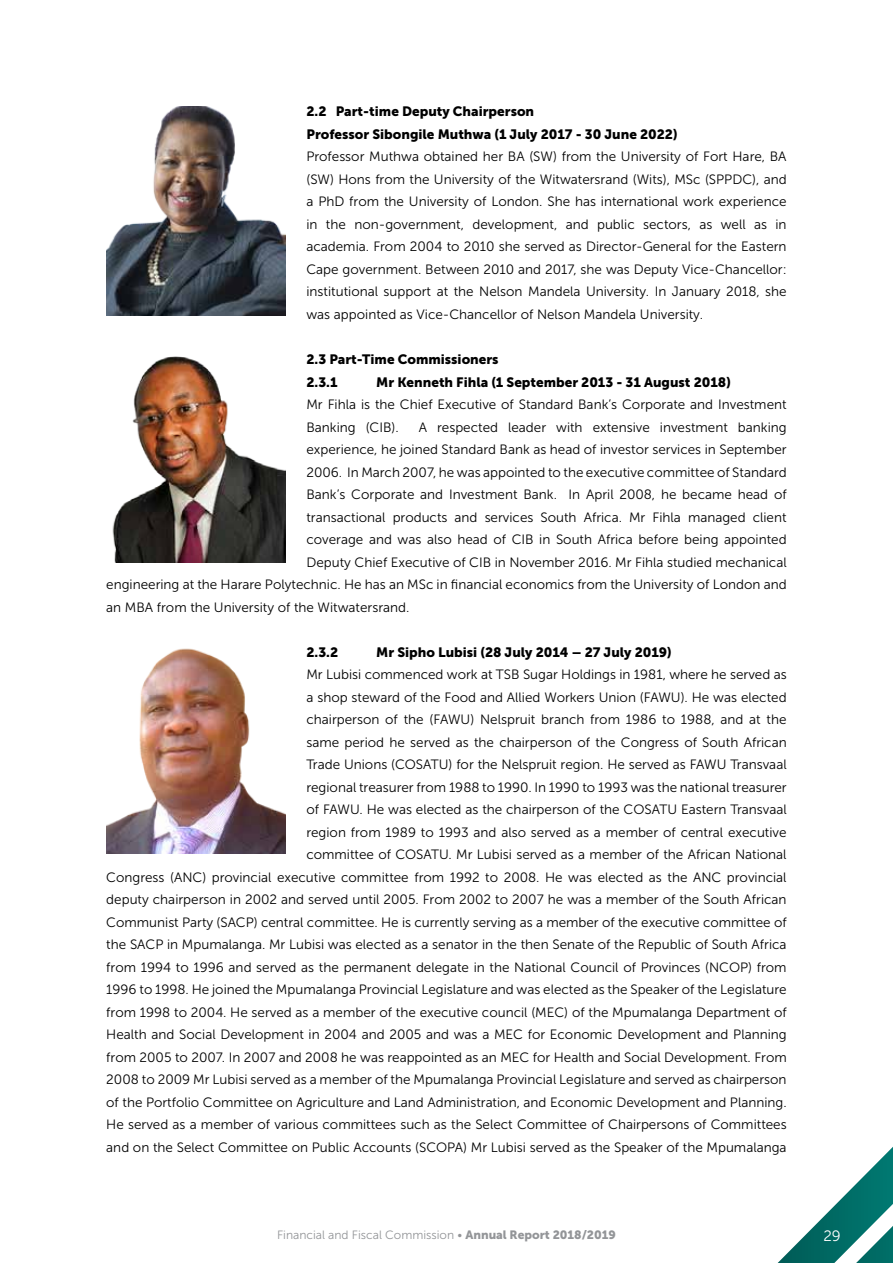
<style>
.page{position:relative;width:893px;height:1263px;background:#fff}
.page>*{position:absolute;margin:0;border:0;box-sizing:border-box;transform-origin:0 0}
.t1{font:15px "Museo Sans 300";color:#fff}
.t2{font:13.5px/22.5px "Museo Sans 300";color:#000;text-align:justify}
.t3{font:13.5px/22.5px "Museo Sans 900";color:#000}
.t4{font:12px "Museo Sans 300";color:#939598}
.s1{font-family:"Museo Sans 900"}
</style>
<div class="page">
<svg style="left:777px;top:1147px;width:116px;height:116px"></svg>
<img style="left:106px;top:106px;width:179px;height:209px">
<img style="left:112px;top:357px;width:173px;height:206px">
<img style="left:106px;top:648px;width:179px;height:205px">
<p class="t3" style="left:306px;top:100px;width:373px">2.2 Part-time Deputy Chairperson<br>Professor Sibongile Muthwa (1 July 2017 - 30 June 2022)</p>
<p class="t2" style="left:306px;top:146px;width:482px">Professor Muthwa obtained her BA (SW) from the University of Fort Hare, BA (SW) Hons from the University of the Witwatersrand (Wits), MSc (SPPDC), and a PhD from the University of London. She has international work experience in the non-government, development, and public sectors, as well as in academia. From 2004 to 2010 she served as Director-General for the Eastern Cape government. Between 2010 and 2017, she was Deputy Vice-Chancellor: institutional support at the Nelson Mandela University. In January 2018, she was appointed as Vice-Chancellor of Nelson Mandela University.</p>
<p class="t3" style="left:306px;top:348px;width:194px">2.3 Part-Time Commissioners<br>2.3.1</p>
<p class="t3" style="left:376px;top:370px;width:356px">Mr Kenneth Fihla (1 September 2013 - 31 August 2018)</p>
<p class="t2" style="left:306px;top:393px;width:482px">Mr Fihla is the Chief Executive of Standard Bank’s Corporate and Investment<br>Banking (CIB).</p>
<p class="t2" style="left:419px;top:416px;width:369px">A respected leader with extensive investment banking</p>
<p class="t2" style="left:306px;top:438px;width:482px">experience, he joined Standard Bank as head of investor services in September</p>
<p class="t2" style="left:306px;top:461px;width:482px">2006. In March 2007, he was appointed to the executive committee of Standard</p>
<p class="t2" style="left:306px;top:483px;width:482px">Bank’s Corporate and Investment Bank. In April 2008, he became head of</p>
<p class="t2" style="left:306px;top:506px;width:482px">transactional products and services South Africa. Mr Fihla managed client</p>
<p class="t2" style="left:306px;top:528px;width:482px">coverage and was also head of CIB in South Africa before being appointed</p>
<p class="t2" style="left:306px;top:551px;width:482px">Deputy Chief Executive of CIB in November 2016. Mr Fihla studied mechanical</p>
<p class="t2" style="left:106px;top:573px;width:682px">engineering at the Harare Polytechnic. He has an MSc in financial economics from the University of London and</p>
<p class="t2" style="left:106px;top:596px;width:305px">an MBA from the University of the Witwatersrand.</p>
<p class="t3" style="left:306px;top:640px;width:33px">2.3.2</p>
<p class="t3" style="left:376px;top:640px;width:297px">Mr Sipho Lubisi (28 July 2014 – 27 July 2019)</p>
<p class="t2" style="left:106px;top:663px;width:682px;text-align:right">Mr Lubisi commenced work at TSB Sugar Holdings in 1981, where he served as<br>a shop steward of the Food and Allied Workers Union (FAWU). He was elected<br>chairperson of the (FAWU) Nelspruit branch from 1986 to 1988, and at the<br>same period he served as the chairperson of the Congress of South African<br>Trade Unions (COSATU) for the Nelspruit region. He served as FAWU Transvaal<br>regional treasurer from 1988 to 1990. In 1990 to 1993 was the national treasurer<br>of FAWU. He was elected as the chairperson of the COSATU Eastern Transvaal<br>region from 1989 to 1993 and also served as a member of central executive<br>committee of COSATU. Mr Lubisi served as a member of the African National<br>Congress (ANC) provincial executive committee from 1992 to 2008. He was elected as the ANC provincial deputy chairperson in 2002 and served until 2005. From 2002 to 2007 he was a member of the South African Communist Party (SACP) central committee. He is currently serving as a member of the executive committee of the SACP in Mpumalanga. Mr Lubisi was elected as a senator in the then Senate of the Republic of South Africa from 1994 to 1996 and served as the permanent delegate in the National Council of Provinces (NCOP) from 1996 to 1998. He joined the Mpumalanga Provincial Legislature and was elected as the Speaker of the Legislature from 1998 to 2004. He served as a member of the executive council (MEC) of the Mpumalanga Department of Health and Social Development in 2004 and 2005 and was a MEC for Economic Development and Planning from 2005 to 2007. In 2007 and 2008 he was reappointed as an MEC for Health and Social Development. From 2008 to 2009 Mr Lubisi served as a member of the Mpumalanga Provincial Legislature and served as chairperson of the Portfolio Committee on Agriculture and Land Administration, and Economic Development and Planning.<br>He served as a member of various committees such as the Select Committee of Chairpersons of Committees and on the Select Committee on Public Accounts (SCOPA) Mr Lubisi served as the Speaker of the Mpumalanga</p>
<p class="t4" style="left:277px;top:1228px;width:340px">Financial and Fiscal Commission • <span class="s1">Annual Report 2018/2019</span></p>
<p class="t1" style="left:823px;top:1228px;width:19px">29</p>
</div>
